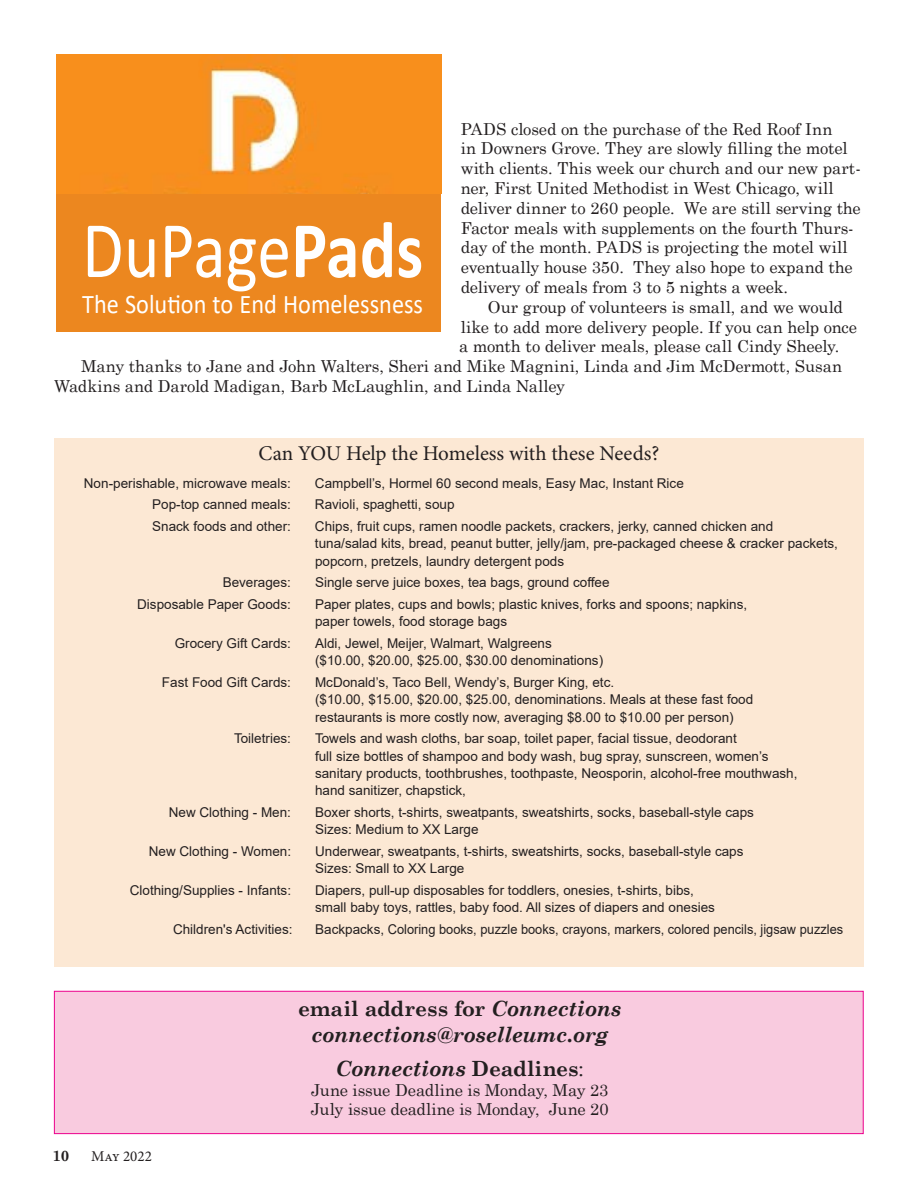
<style>
.page{position:relative;width:918px;height:1188px;background:#fff}
.page>*{position:absolute;margin:0;border:0;box-sizing:border-box;transform-origin:0 0}
.t1{font:81px "Calibri";letter-spacing:.005em;color:#fff;scale:.83 1}
.t2{font:27px "Calibri";color:#fff;scale:.9 1}
.t3{font:italic 700 21px/25.2px "Century Schoolbook";letter-spacing:-.015em;color:#231f20;text-align:center}
.t4{font:21px "Minion Pro";letter-spacing:-.005em;color:#231f20}
.t5{font:16.5px/19.8px "Century Schoolbook";letter-spacing:-.005em;color:#231f20}
.t6{font:15px "Minion Pro";color:#231f20}
.t7{font:700 15px "Century Schoolbook";color:#231f20}
.t8{font:13.5px/17.2px "Arial";color:#231f20}
.s1{font-weight:700}
.s2{font-style:normal}
.s3{font-weight:400;font-style:normal}
</style>
<div class="page">
<div style="left:54px;top:991px;width:810px;height:143px;background:#f9cbdf;border:1px solid #ec008c"></div>
<div style="left:56px;top:85px;width:385px;height:247px;background:#ec871f"></div>
<img style="left:56px;top:54px;width:385px;height:140px">
<div style="left:54px;top:438px;width:810px;height:529px;background:#fce8d4"></div>
<h1 class="t1" style="left:82px;top:194px;width:412px">DuPage<span class="s1">Pads</span></h1>
<h2 class="t2" style="left:82px;top:285px;width:380px">The Solution to End Homelessness</h2>
<p class="t5" style="left:461px;top:117px;width:402px">PADS closed on the purchase of the Red Roof Inn<br>in Downers Grove. They are slowly filling the motel with clients. This week our church and our new part&shy;ner, First United Methodist in West Chicago, will deliver dinner to 260 people. We are still serving the Factor meals with supplements on the fourth Thurs&shy;day of the month. PADS is projecting the motel will eventually house 350. They also hope to expand the delivery of meals from 3 to 5 nights a week.</p>
<p class="t5" style="left:461px;top:296px;width:398px;text-indent:27px">Our group of volunteers is small, and we would like to add more delivery people. If you can help once</p>
<p class="t5" style="left:459px;top:335px;width:382px">a month to deliver meals, please call Cindy Sheely.</p>
<p class="t5" style="left:81px;top:355px;width:763px">Many thanks to Jane and John Walters, Sheri and Mike Magnini, Linda and Jim McDermott, Susan</p>
<p class="t5" style="left:54px;top:375px;width:513px">Wadkins and Darold Madigan, Barb McLaughlin, and Linda Nalley</p>
<h3 class="t4" style="left:259px;top:439px;width:402px">Can YOU Help the Homeless with these Needs?</h3>
<p class="t8" style="left:84px;top:474px;width:209px">Non-perishable, microwave meals:</p>
<p class="t8" style="left:315px;top:474px;width:370px">Campbell’s, Hormel 60 second meals, Easy Mac, Instant Rice</p>
<p class="t8" style="left:152px;top:496px;width:140px">Pop-top canned meals:</p>
<p class="t8" style="left:315px;top:496px;width:141px">Ravioli, spaghetti, soup</p>
<p class="t8" style="left:152px;top:518px;width:140px">Snack foods and other:</p>
<p class="t8" style="left:315px;top:518px;width:525px">Chips, fruit cups, ramen noodle packets, crackers, jerky, canned chicken and tuna/salad kits, bread, peanut butter, jelly/jam, pre-packaged cheese &amp; cracker packets, popcorn, pretzels, laundry detergent pods</p>
<p class="t8" style="left:223px;top:574px;width:70px">Beverages:</p>
<p class="t8" style="left:315px;top:574px;width:296px">Single serve juice boxes, tea bags, ground coffee</p>
<p class="t8" style="left:137px;top:596px;width:155px">Disposable Paper Goods:</p>
<p class="t8" style="left:315px;top:596px;width:434px">Paper plates, cups and bowls; plastic knives, forks and spoons; napkins, paper towels, food storage bags</p>
<p class="t8" style="left:175px;top:635px;width:118px">Grocery Gift Cards:</p>
<p class="t8" style="left:315px;top:635px;width:290px">Aldi, Jewel, Meijer, Walmart, Walgreens ($10.00, $20.00, $25.00, $30.00 denominations)</p>
<p class="t8" style="left:162px;top:674px;width:131px">Fast Food Gift Cards:</p>
<p class="t8" style="left:315px;top:674px;width:440px">McDonald’s, Taco Bell, Wendy’s, Burger King, etc.<br>($10.00, $15.00, $20.00, $25.00, denominations. Meals at these fast food restaurants is more costly now, averaging $8.00 to $10.00 per person)</p>
<p class="t8" style="left:234px;top:730px;width:59px">Toiletries:</p>
<p class="t8" style="left:315px;top:730px;width:484px">Towels and wash cloths, bar soap, toilet paper, facial tissue, deodorant<br>full size bottles of shampoo and body wash, bug spray, sunscreen, women’s sanitary products, toothbrushes, toothpaste, Neosporin, alcohol-free mouthwash, hand sanitizer, chapstick,</p>
<p class="t8" style="left:169px;top:803px;width:124px">New Clothing - Men:</p>
<p class="t8" style="left:315px;top:803px;width:440px">Boxer shorts, t-shirts, sweatpants, sweatshirts, socks, baseball-style caps<br>Sizes: Medium to XX Large</p>
<p class="t8" style="left:149px;top:842px;width:144px">New Clothing - Women:</p>
<p class="t8" style="left:315px;top:842px;width:430px">Underwear, sweatpants, t-shirts, sweatshirts, socks, baseball-style caps<br>Sizes: Small to XX Large</p>
<p class="t8" style="left:130px;top:881px;width:163px">Clothing/Supplies - Infants:</p>
<p class="t8" style="left:315px;top:881px;width:401px">Diapers, pull-up disposables for toddlers, onesies, t-shirts, bibs, small baby toys, rattles, baby food. All sizes of diapers and onesies</p>
<p class="t8" style="left:173px;top:920px;width:121px">Children's Activities:</p>
<p class="t8" style="left:315px;top:920px;width:530px">Backpacks, Coloring books, puzzle books, crayons, markers, colored pencils, jigsaw puzzles</p>
<p class="t7" style="left:52px;top:1144px;width:19px">10</p>
<p class="t6" style="left:91px;top:1146px;width:62px">May 2022</p>
<h3 class="t3" style="left:298px;top:995px;width:325px"><span class="s2">email address for</span> Connections connections@roselleumc.org</h3>
<h3 class="t3" style="left:336px;top:1055px;width:250px">Connections <span class="s2">Deadlines</span><span class="s3">:</span></h3>
<p class="t5" style="left:311px;top:1078px;width:299px">June issue Deadline is Monday, May 23<br>July issue deadline is Monday, June 20</p>
</div>
